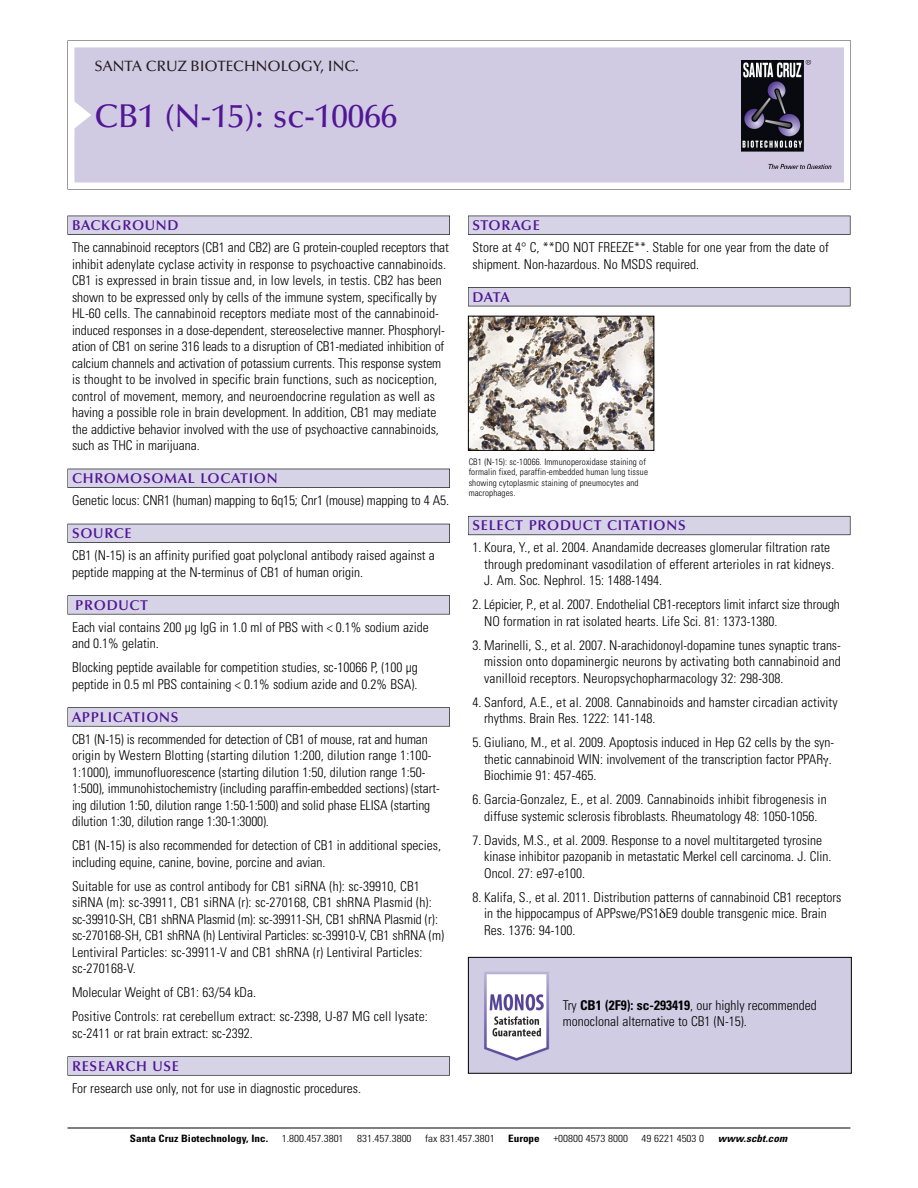
<style>
.page{position:relative;width:918px;height:1188px;background:#fff}
.page>*{position:absolute;margin:0;border:0;box-sizing:border-box;transform-origin:0 0}
.t1{font:500 33px "Optima";color:#511695}
.t2{font:500 15px "Optima";color:#231f20}
.t3{font:600 14.25px "Optima";letter-spacing:.05em;color:#511695}
.t4{font:300 condensed 13.5px/16.5px "Univers";color:#000}
.t5{font:300 condensed 10.2px "Univers";color:#000;scale:1.1 1}
.t6{font:700 condensed 10.2px "Univers";color:#000;scale:1.1 1}
.t7{font:italic 700 condensed 10.2px "Univers";letter-spacing:.005em;color:#000;scale:1.1 1}
.t8{font:300 condensed 9px/10.5px "Univers";letter-spacing:.015em;color:#000}
.s1{font-weight:700}
</style>
<div class="page">
<svg style="left:68px;top:40px;width:783px;height:149px"></svg>
<div style="left:74px;top:47px;width:770px;height:135px;background:#d1cae3"></div>
<img style="left:741px;top:60px;width:90px;height:108px">
<div style="left:68px;top:216px;width:382px;height:19px;background:#525155"></div>
<div style="left:68px;top:216px;width:381px;height:18px;background:#d7d3e7"></div>
<div style="left:68px;top:469px;width:382px;height:19px;background:#515055"></div>
<div style="left:68px;top:469px;width:381px;height:18px;background:#d7d3e7"></div>
<div style="left:68px;top:524px;width:382px;height:19px;background:#525158"></div>
<div style="left:68px;top:524px;width:381px;height:18px;background:#d7d3e7"></div>
<div style="left:68px;top:595px;width:382px;height:19px;background:#575759"></div>
<div style="left:68px;top:596px;width:381px;height:18px;background:#d7d3e7"></div>
<svg style="left:68px;top:707px;width:382px;height:20px"></svg>
<div style="left:68px;top:708px;width:381px;height:18px;background:#d7d3e7"></div>
<div style="left:68px;top:1056px;width:382px;height:20px;background:#626263"></div>
<div style="left:68px;top:1057px;width:381px;height:18px;background:#d7d3e7"></div>
<div style="left:468px;top:216px;width:382px;height:19px;background:#525155"></div>
<div style="left:468px;top:216px;width:382px;height:18px;background:#d7d3e7"></div>
<div style="left:468px;top:287px;width:382px;height:19px;background:#525155"></div>
<div style="left:468px;top:288px;width:382px;height:18px;background:#d7d3e7"></div>
<div style="left:468px;top:516px;width:382px;height:19px;background:#66646d"></div>
<div style="left:468px;top:517px;width:382px;height:18px;background:#d7d3e7"></div>
<hr style="left:68px;top:1128px;width:782px;height:1px;background:#000">
<img style="left:470px;top:318px;width:182px;height:131px">
<div style="left:468px;top:316px;width:186px;height:135px;border:1px solid #000"></div>
<img style="left:470px;top:959px;width:380px;height:113px">
<div style="left:468px;top:957px;width:384px;height:117px;border:1px solid #000"></div>
<p class="t2" style="left:94px;top:61px;width:266px">SANTA CRUZ BIOTECHNOLOGY, INC.</p>
<h1 class="t1" style="left:94px;top:103px;width:304px">CB1 (N-15): sc-10066</h1>
<p class="t3" style="left:72px;top:219px;width:108px">BACKGROUND</p>
<p class="t4" style="left:72px;top:240px;width:378px">The cannabinoid receptors (CB1 and CB2) are G protein-coupled receptors that inhibit adenylate cyclase activity in response to psychoactive cannabinoids.<br>CB1 is expressed in brain tissue and, in low levels, in testis. CB2 has been shown to be expressed only by cells of the immune system, specifically by HL-60 cells. The cannabinoid receptors mediate most of the cannabinoid&shy;induced responses in a dose-dependent, stereoselective manner. Phosphoryl&shy;ation of CB1 on serine 316 leads to a disruption of CB1-mediated inhibition of calcium channels and activation of potassium currents. This response system is thought to be involved in specific brain functions, such as nociception, control of movement, memory, and neuroendocrine regulation as well as having a possible role in brain development. In addition, CB1 may mediate the addictive behavior involved with the use of psychoactive cannabinoids, such as THC in marijuana.</p>
<p class="t3" style="left:72px;top:473px;width:207px">CHROMOSOMAL LOCATION</p>
<p class="t4" style="left:72px;top:493px;width:379px">Genetic locus: CNR1 (human) mapping to 6q15; Cnr1 (mouse) mapping to 4 A5.</p>
<p class="t3" style="left:72px;top:528px;width:61px">SOURCE</p>
<p class="t4" style="left:72px;top:548px;width:364px">CB1 (N-15) is an affinity purified goat polyclonal antibody raised against a peptide mapping at the N-terminus of CB1 of human origin.</p>
<p class="t3" style="left:75px;top:599px;width:74px">PRODUCT</p>
<p class="t4" style="left:72px;top:620px;width:358px">Each vial contains 200 µg IgG in 1.0 ml of PBS with &lt; 0.1% sodium azide and 0.1% gelatin.</p>
<p class="t4" style="left:72px;top:660px;width:347px">Blocking peptide available for competition studies, sc-10066 P, (100 µg peptide in 0.5 ml PBS containing &lt; 0.1% sodium azide and 0.2% BSA).</p>
<p class="t3" style="left:72px;top:711px;width:108px">APPLICATIONS</p>
<p class="t4" style="left:72px;top:732px;width:369px">CB1 (N-15) is recommended for detection of CB1 of mouse, rat and human origin by Western Blotting (starting dilution 1:200, dilution range 1:100- 1:1000), immunofluorescence (starting dilution 1:50, dilution range 1:50- 1:500), immunohistochemistry (including paraffin-embedded sections) (start&shy;ing dilution 1:50, dilution range 1:50-1:500) and solid phase ELISA (starting dilution 1:30, dilution range 1:30-1:3000).</p>
<p class="t4" style="left:72px;top:838px;width:370px">CB1 (N-15) is also recommended for detection of CB1 in additional species, including equine, canine, bovine, porcine and avian.</p>
<p class="t4" style="left:72px;top:879px;width:374px">Suitable for use as control antibody for CB1 siRNA (h): sc-39910, CB1 siRNA (m): sc-39911, CB1 siRNA (r): sc-270168, CB1 shRNA Plasmid (h): sc-39910-SH, CB1 shRNA Plasmid (m): sc-39911-SH, CB1 shRNA Plasmid (r): sc-270168-SH, CB1 shRNA (h) Lentiviral Particles: sc-39910-V, CB1 shRNA (m)<br>Lentiviral Particles: sc-39911-V and CB1 shRNA (r) Lentiviral Particles: sc-270168-V.</p>
<p class="t4" style="left:72px;top:982px;width:357px;line-height:24px">Molecular Weight of CB1: 63/54 kDa.<br>Positive Controls: rat cerebellum extract: sc-2398, U-87 MG cell lysate:</p>
<p class="t4" style="left:72px;top:1026px;width:182px">sc-2411 or rat brain extract: sc-2392.</p>
<p class="t3" style="left:72px;top:1060px;width:109px">RESEARCH USE</p>
<p class="t4" style="left:72px;top:1081px;width:290px">For research use only, not for use in diagnostic procedures.</p>
<p class="t3" style="left:473px;top:219px;width:69px">STORAGE</p>
<p class="t4" style="left:473px;top:240px;width:358px">Store at 4° C, **DO NOT FREEZE**. Stable for one year from the date of shipment. Non-hazardous. No MSDS required.</p>
<p class="t3" style="left:473px;top:291px;width:39px">DATA</p>
<p class="t8" style="left:469px;top:457px;width:181px">CB1 (N-15): sc-10066. Immunoperoxidase staining of formalin fixed, paraffin-embedded human lung tissue showing cytoplasmic staining of pneumocytes and macrophages.</p>
<p class="t3" style="left:473px;top:520px;width:215px">SELECT PRODUCT CITATIONS</p>
<p class="t4" style="left:484px;top:541px;width:352px;text-indent:-12px">1. Koura, Y., et al. 2004. Anandamide decreases glomerular filtration rate through predominant vasodilation of efferent arterioles in rat kidneys.<br>J. Am. Soc. Nephrol. 15: 1488-1494.</p>
<p class="t4" style="left:484px;top:598px;width:357px;text-indent:-12px">2. Lépicier, P., et al. 2007. Endothelial CB1-receptors limit infarct size through<br>NO formation in rat isolated hearts. Life Sci. 81: 1373-1380.</p>
<p class="t4" style="left:484px;top:638px;width:358px;text-align:justify;text-indent:-12px">3. Marinelli, S., et al. 2007. N-arachidonoyl-dopamine tunes synaptic trans&shy;mission onto dopaminergic neurons by activating both cannabinoid and vanilloid receptors. Neuropsychopharmacology 32: 298-308.</p>
<p class="t4" style="left:484px;top:695px;width:355px;text-indent:-12px">4. Sanford, A.E., et al. 2008. Cannabinoids and hamster circadian activity rhythms. Brain Res. 1222: 141-148.</p>
<p class="t4" style="left:484px;top:736px;width:352px;text-indent:-12px">5. Giuliano, M., et al. 2009. Apoptosis induced in Hep G2 cells by the syn&shy;thetic cannabinoid WIN: involvement of the transcription factor PPAR .<br>Biochimie 91: 457-465.</p>
<p class="t4" style="left:473px;top:793px;width:356px;text-align:center">6. Garcia-Gonzalez, E., et al. 2009. Cannabinoids inhibit fibrogenesis in diffuse systemic sclerosis fibroblasts. Rheumatology 48: 1050-1056.</p>
<p class="t4" style="left:484px;top:833px;width:349px;text-indent:-12px">7. Davids, M.S., et al. 2009. Response to a novel multitargeted tyrosine kinase inhibitor pazopanib in metastatic Merkel cell carcinoma. J. Clin.<br>Oncol. 27: e97-e100.</p>
<p class="t4" style="left:484px;top:890px;width:359px;text-indent:-12px">8. Kalifa, S., et al. 2011. Distribution patterns of cannabinoid CB1 receptors in the hippocampus of APPswe/PS1 E9 double transgenic mice. Brain<br>Res. 1376: 94-100.</p>
<p class="t4" style="left:563px;top:998px;width:256px">Try <span class="s1">CB1 (2F9): sc-293419</span>, our highly recommended monoclonal alternative to CB1 (N-15).</p>
<p class="t6" style="left:130px;top:1135px;width:127px">Santa Cruz Biotechnology, Inc.</p>
<p class="t5" style="left:282px;top:1135px;width:58px">1.800.457.3801</p>
<p class="t5" style="left:357px;top:1135px;width:51px">831.457.3800</p>
<p class="t5" style="left:425px;top:1135px;width:65px">fax 831.457.3801</p>
<p class="t6" style="left:508px;top:1135px;width:30px">Europe</p>
<p class="t5" style="left:553px;top:1135px;width:69px">+00800 4573 8000</p>
<p class="t5" style="left:642px;top:1135px;width:58px">49 6221 4503 0</p>
<p class="t7" style="left:718px;top:1135px;width:64px">www.scbt.com</p>
</div>
